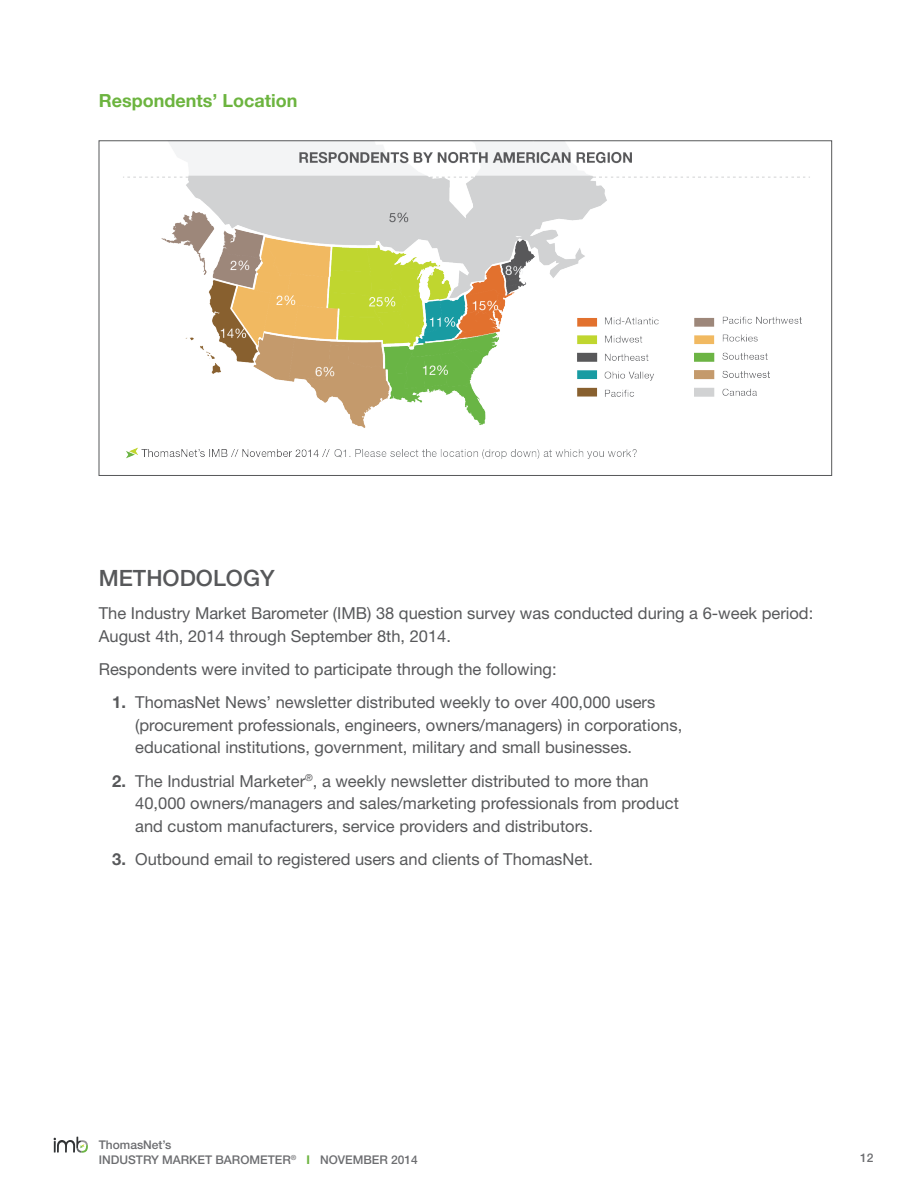
<style>
.page{position:relative;width:918px;height:1188px;background:#fff}
.page>*{position:absolute;margin:0;border:0;box-sizing:border-box;transform-origin:0 0}
.t1{font:500 22.5px "Helvetica Neue";color:#57585a}
.t2{font:700 18px "Helvetica Neue";color:#6cb43f}
.t3{font:16.5px/22.5px "Helvetica Neue";color:#57585a}
.t4{font:500 12px/14.4px "Helvetica Neue";color:#6c6d70}
.s1{font-weight:700}
.s2{font-weight:700;color:#6cb43f}
</style>
<div class="page">
<svg style="left:54px;top:1137px;width:34px;height:16px"></svg>
<img style="left:123px;top:143px;width:687px;height:316px">
<p class="t2" style="left:99px;top:90px;width:200px">Respondents’ Location</p>
<h1 class="t1" style="left:99px;top:565px;width:177px">METHODOLOGY</h1>
<p class="t3" style="left:99px;top:602px;width:716px">The Industry Market Barometer (IMB) 38 question survey was conducted during a 6-week period:<br>August 4th, 2014 through September 8th, 2014.</p>
<p class="t3" style="left:99px;top:658px;width:459px">Respondents were invited to participate through the following:</p>
<p class="t3" style="left:135px;top:691px;width:549px;text-indent:-23px"><span class="s1">1.</span> ThomasNet News’ newsletter distributed weekly to over 400,000 users (procurement professionals, engineers, owners/managers) in corporations, educational institutions, government, military and small businesses.</p>
<p class="t3" style="left:135px;top:769px;width:545px;text-indent:-23px"><span class="s1">2.</span> The Industrial Marketer<sup>®</sup>, a weekly newsletter distributed to more than<br>40,000 owners/managers and sales/marketing professionals from product and custom manufacturers, service providers and distributors.</p>
<p class="t3" style="left:112px;top:848px;width:482px"><span class="s1">3.</span> Outbound email to registered users and clients of ThomasNet.</p>
<p class="t4" style="left:99px;top:1138px;width:321px">ThomasNet’s<br>INDUSTRY MARKET BAROMETER<sup>®</sup> <span class="s2">I</span> NOVEMBER 2014</p>
<p class="t4" style="left:860px;top:1151px;width:15px">12</p>
</div>
